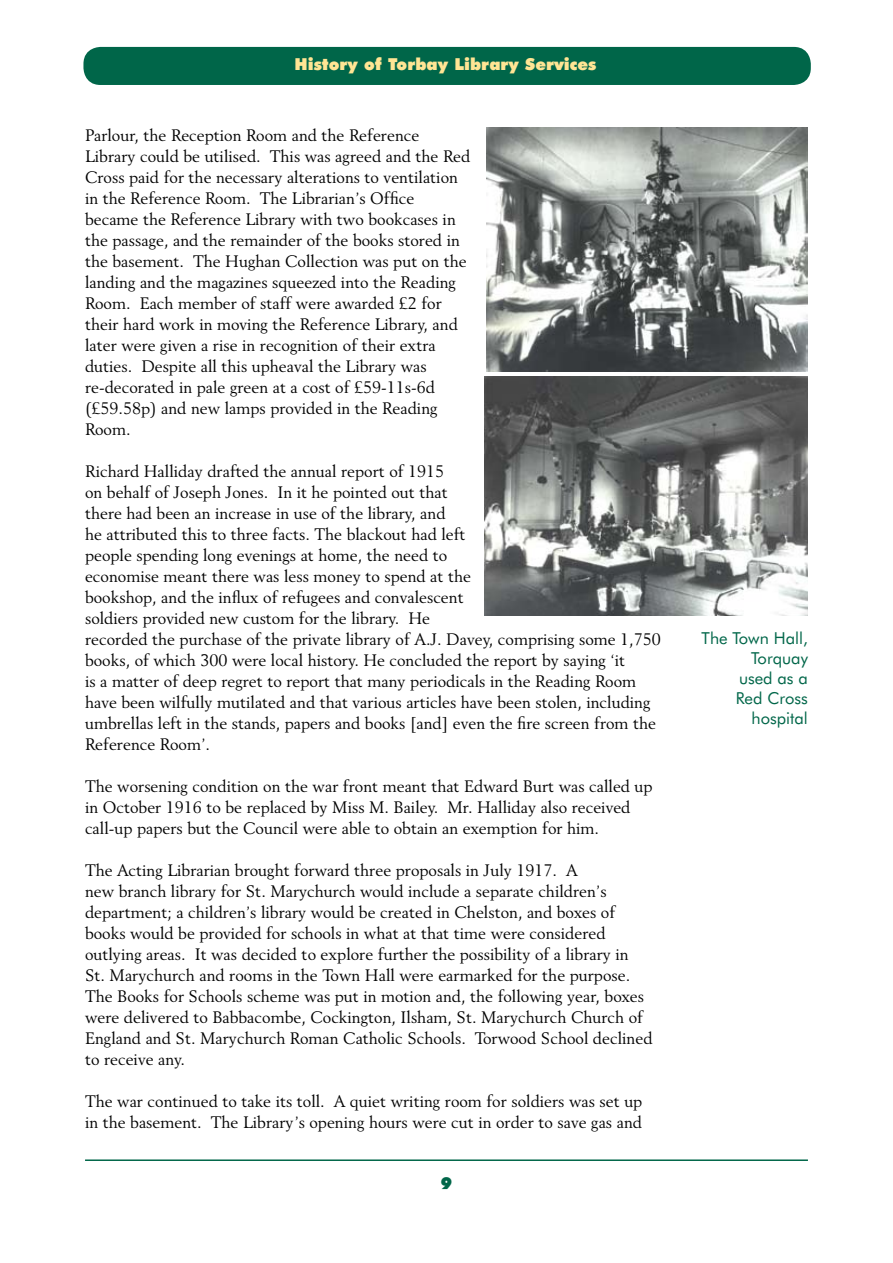
<style>
.page{position:relative;width:893px;height:1263px;background:#fff}
.page>*{position:absolute;margin:0;border:0;box-sizing:border-box;transform-origin:0 0}
.t1{font:16.5px/21px "Revival 565 BT";color:#000}
.small_margin_text{font:16.5px/19.8px "Futura BT";color:#006649;text-align:right}
.heading{font:900 16.5px "Futura BT";color:#ffe594}
</style>
<div class="page">
<div style="left:83px;top:47px;width:728px;height:38px;background:#006649;border-radius:17px"></div>
<img style="left:487px;top:128px;width:321px;height:243px">
<img style="left:485px;top:376px;width:323px;height:239px">
<hr style="left:85px;top:1159px;width:723px;height:2px;background:#006649">
<p class="heading" style="left:295px;top:54px;width:303px">History of Torbay Library Services</p>
<p class="t1" style="left:85px;top:125px;width:387px">Parlour, the Reception Room and the Reference Library could be utilised. This was agreed and the Red Cross paid for the necessary alterations to ventilation in the Reference Room. The Librarian’s Office became the Reference Library with two bookcases in the passage, and the remainder of the books stored in the basement. The Hughan Collection was put on the landing and the magazines squeezed into the Reading Room. Each member of staff were awarded £2 for their hard work in moving the Reference Library, and later were given a rise in recognition of their extra duties. Despite all this upheaval the Library was re-decorated in pale green at a cost of £59-11s-6d (£59.58p) and new lamps provided in the Reading Room.</p>
<p class="t1" style="left:85px;top:461px;width:577px">Richard Halliday drafted the annual report of 1915<br>on behalf of Joseph Jones. In it he pointed out that<br>there had been an increase in use of the library, and<br>he attributed this to three facts. The blackout had left<br>people spending long evenings at home, the need to<br>economise meant there was less money to spend at the<br>bookshop, and the influx of refugees and convalescent<br>soldiers provided new custom for the library. He<br>recorded the purchase of the private library of A.J. Davey, comprising some 1,750 books, of which 300 were local history. He concluded the report by saying ‘it<br>is a matter of deep regret to report that many periodicals in the Reading Room have been wilfully mutilated and that various articles have been stolen, including umbrellas left in the stands, papers and books [and] even the fire screen from the Reference Room’.</p>
<p class="t1" style="left:85px;top:776px;width:569px">The worsening condition on the war front meant that Edward Burt was called up in October 1916 to be replaced by Miss M. Bailey. Mr. Halliday also received call-up papers but the Council were able to obtain an exemption for him.</p>
<p class="t1" style="left:85px;top:860px;width:569px">The Acting Librarian brought forward three proposals in July 1917. A<br>new branch library for St. Marychurch would include a separate children’s department; a children’s library would be created in Chelston, and boxes of books would be provided for schools in what at that time were considered outlying areas. It was decided to explore further the possibility of a library in St. Marychurch and rooms in the Town Hall were earmarked for the purpose.<br>The Books for Schools scheme was put in motion and, the following year, boxes were delivered to Babbacombe, Cockington, Ilsham, St. Marychurch Church of England and St. Marychurch Roman Catholic Schools. Torwood School declined to receive any.</p>
<p class="t1" style="left:85px;top:1091px;width:559px">The war continued to take its toll. A quiet writing room for soldiers was set up in the basement. The Library’s opening hours were cut in order to save gas and</p>
<p class="small_margin_text" style="left:702px;top:628px;width:108px">The Town Hall,<br>Torquay<br>used as a<br>Red Cross hospital</p>
</div>
